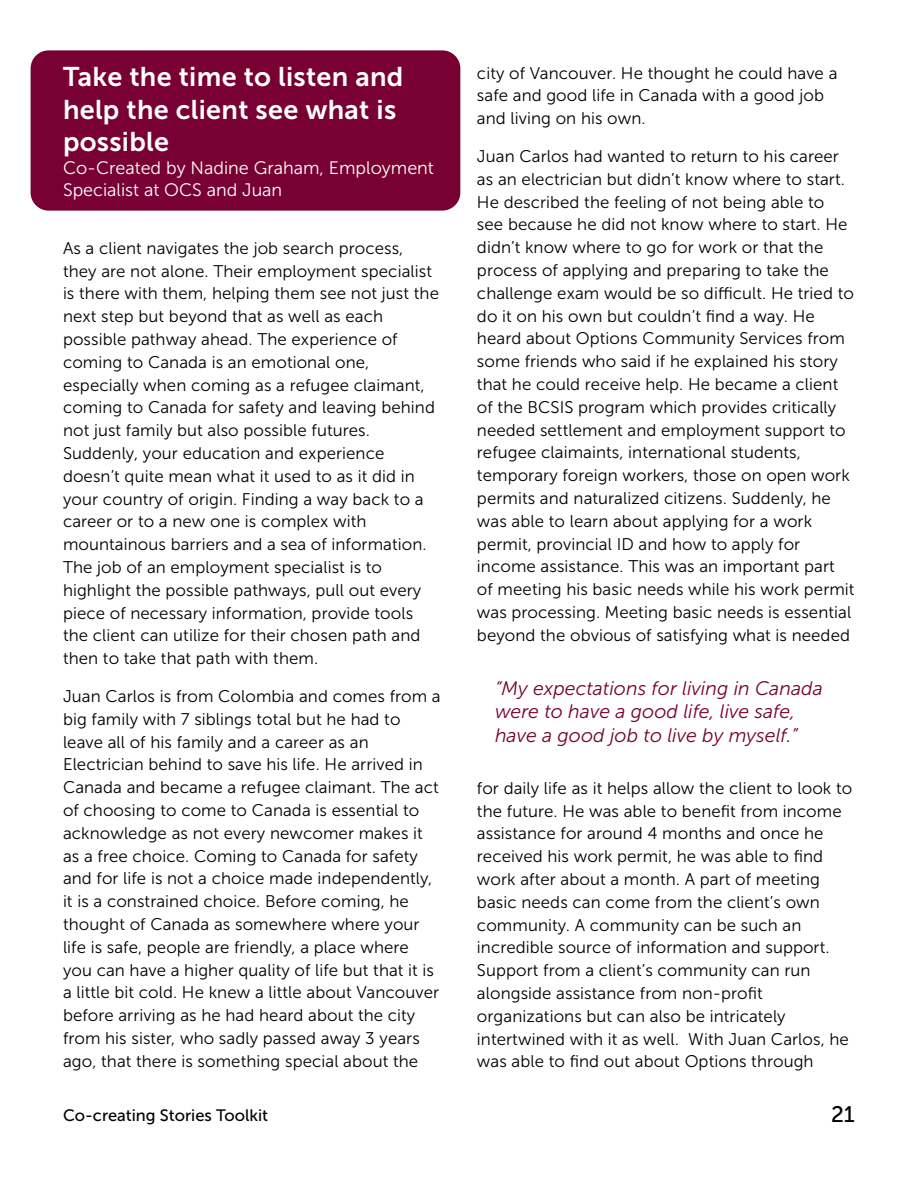
<style>
.page{position:relative;width:918px;height:1188px;background:#fff}
.page>*{position:absolute;margin:0;border:0;box-sizing:border-box;transform-origin:0 0}
.t1{font:27px/32.4px "Museo Sans 700";letter-spacing:.01em;color:#fff}
.t2{font:22.5px "Museo Sans 500";color:#000}
.t3{font:italic 19.5px/23.4px "Museo Sans 300";color:#780032}
.t4{font:18px/21.6px "Museo Sans 300";color:#fff}
.t5{font:16.8px/22.8px "Museo Sans 300";letter-spacing:.005em;color:#000}
.t6{font:16.5px "Museo Sans 500";color:#000}
</style>
<div class="page">
<div style="left:31px;top:50px;width:429px;height:161px;background:#780032;border-radius:18px"></div>
<h1 class="t1" style="left:63px;top:61px;width:342px">Take the time to listen and help the client see what is possible</h1>
<p class="t4" style="left:63px;top:157px;width:372px">Co-Created by Nadine Graham, Employment<br>Specialist at OCS and Juan</p>
<p class="t5" style="left:63px;top:237px;width:378px">As a client navigates the job search process, they are not alone. Their employment specialist is there with them, helping them see not just the next step but beyond that as well as each possible pathway ahead. The experience of coming to Canada is an emotional one, especially when coming as a refugee claimant, coming to Canada for safety and leaving behind not just family but also possible futures.<br>Suddenly, your education and experience doesn’t quite mean what it used to as it did in your country of origin. Finding a way back to a career or to a new one is complex with mountainous barriers and a sea of information.<br>The job of an employment specialist is to highlight the possible pathways, pull out every piece of necessary information, provide tools the client can utilize for their chosen path and then to take that path with them.</p>
<p class="t5" style="left:63px;top:685px;width:379px">Juan Carlos is from Colombia and comes from a big family with 7 siblings total but he had to leave all of his family and a career as an Electrician behind to save his life. He arrived in Canada and became a refugee claimant. The act of choosing to come to Canada is essential to acknowledge as not every newcomer makes it as a free choice. Coming to Canada for safety and for life is not a choice made independently, it is a constrained choice. Before coming, he thought of Canada as somewhere where your life is safe, people are friendly, a place where you can have a higher quality of life but that it is a little bit cold. He knew a little about Vancouver before arriving as he had heard about the city from his sister, who sadly passed away 3 years ago, that there is something special about the</p>
<p class="t5" style="left:477px;top:62px;width:362px">city of Vancouver. He thought he could have a safe and good life in Canada with a good job and living on his own.</p>
<p class="t5" style="left:477px;top:145px;width:379px">Juan Carlos had wanted to return to his career as an electrician but didn’t know where to start.<br>He described the feeling of not being able to see because he did not know where to start. He didn’t know where to go for work or that the process of applying and preparing to take the challenge exam would be so difficult. He tried to do it on his own but couldn’t find a way. He heard about Options Community Services from some friends who said if he explained his story that he could receive help. He became a client of the BCSIS program which provides critically needed settlement and employment support to refugee claimaints, international students, temporary foreign workers, those on open work permits and naturalized citizens. Suddenly, he was able to learn about applying for a work permit, provincial ID and how to apply for income assistance. This was an important part of meeting his basic needs while his work permit was processing. Meeting basic needs is essential beyond the obvious of satisfying what is needed</p>
<p class="t3" style="left:495px;top:677px;width:329px">“My expectations for living in Canada were to have a good life, live safe, have a good job to live by myself.”</p>
<p class="t5" style="left:477px;top:777px;width:377px">for daily life as it helps allow the client to look to the future. He was able to benefit from income assistance for around 4 months and once he received his work permit, he was able to find work after about a month. A part of meeting basic needs can come from the client’s own community. A community can be such an incredible source of information and support.<br>Support from a client’s community can run alongside assistance from non-profit organizations but can also be intricately intertwined with it as well. With Juan Carlos, he was able to find out about Options through</p>
<p class="t6" style="left:63px;top:1106px;width:207px">Co-creating Stories Toolkit</p>
<h2 class="t2" style="left:831px;top:1102px;width:25px">21</h2>
</div>
